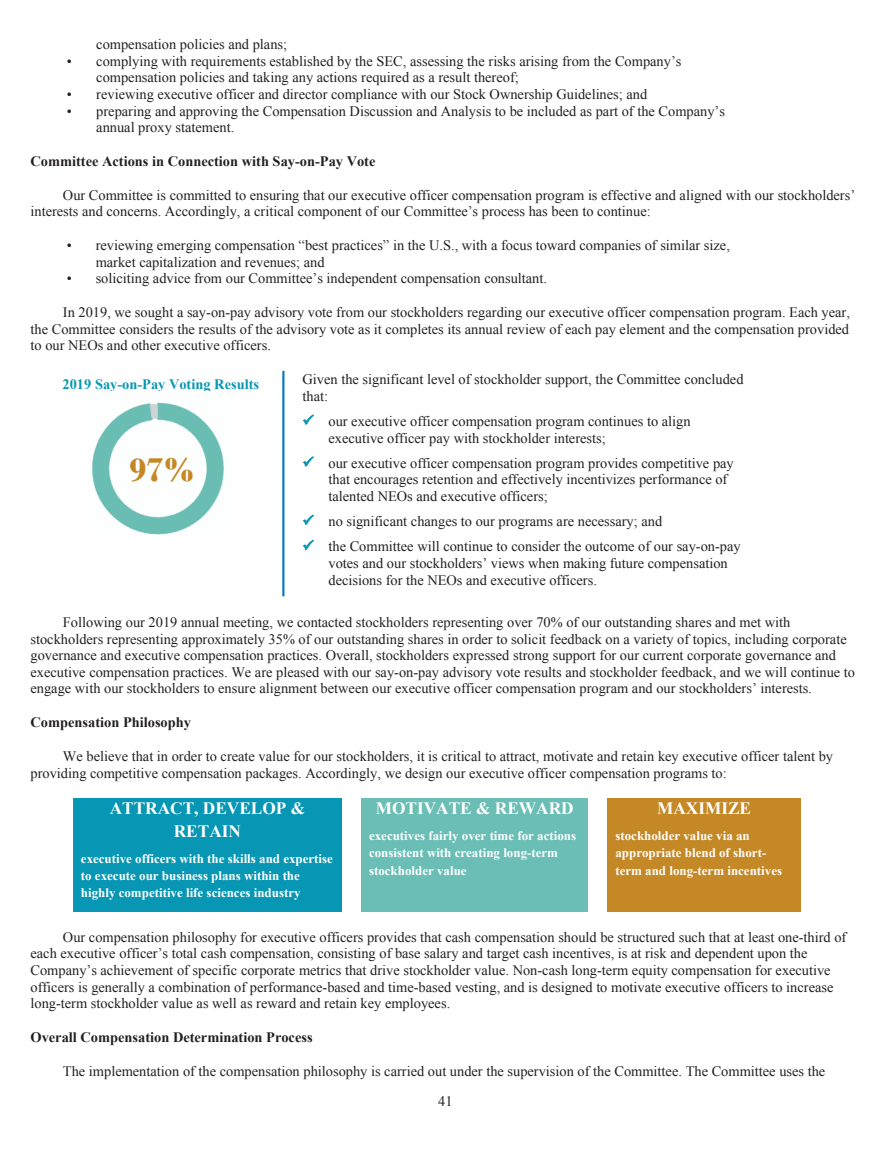
<style>
.page{position:relative;width:891px;height:1161px;background:#fff}
.page>*{position:absolute;margin:0;border:0;box-sizing:border-box;transform-origin:0 0}
.t1{font:700 34.5px "Bodoni";color:#c48826}
.t2{font:700 17.25px/22.8px "Times New Roman";color:#fff;text-align:center}
.t3{font:14.4px/16.5px "Times New Roman";color:#231f20}
.t4{font:700 14.4px "Times New Roman";color:#231f20}
.t5{font:700 14.4px "Times New Roman";color:#0796b3}
.t6{font:700 12.9px/17.1px "Times New Roman";color:#fff}
</style>
<div class="page">
<img style="left:92px;top:402px;width:132px;height:133px">
<hr style="left:282px;top:371px;width:2px;height:225px;background:#0079c0">
<div style="left:73px;top:798px;width:269px;height:113px;background:#0796b3"></div>
<div style="left:361px;top:798px;width:227px;height:113px;background:#6abeb5"></div>
<div style="left:608px;top:798px;width:193px;height:113px;background:#c48826"></div>
<p class="t3" style="left:96px;top:38px;width:192px">compensation policies and plans;</p>
<p class="t3" style="left:96px;top:53px;width:587px;text-indent:-29px">• complying with requirements established by the SEC, assessing the risks arising from the Company’s compensation policies and taking any actions required as a result thereof;</p>
<p class="t3" style="left:67px;top:86px;width:582px">• reviewing executive officer and director compliance with our Stock Ownership Guidelines; and</p>
<p class="t3" style="left:96px;top:102px;width:630px;text-indent:-29px">• preparing and approving the Compensation Discussion and Analysis to be included as part of the Company’s annual proxy statement.</p>
<p class="t4" style="left:31px;top:156px;width:346px">Committee Actions in Connection with Say-on-Pay Vote</p>
<p class="t3" style="left:31px;top:188px;width:826px;text-indent:32px">Our Committee is committed to ensuring that our executive officer compensation program is effective and aligned with our stockholders’ interests and concerns. Accordingly, a critical component of our Committee’s process has been to continue:</p>
<p class="t3" style="left:96px;top:237px;width:636px;text-indent:-29px">• reviewing emerging compensation “best practices” in the U.S., with a focus toward companies of similar size, market capitalization and revenues; and</p>
<p class="t3" style="left:67px;top:270px;width:482px">• soliciting advice from our Committee’s independent compensation consultant.</p>
<p class="t3" style="left:31px;top:306px;width:821px;text-align:justify;text-indent:32px">In 2019, we sought a say-on-pay advisory vote from our stockholders regarding our executive officer compensation program. Each year, the Committee considers the results of the advisory vote as it completes its annual review of each pay element and the compensation provided to our NEOs and other executive officers.</p>
<p class="t5" style="left:63px;top:379px;width:198px">2019 Say-on-Pay Voting Results</p>
<p class="t3" style="left:303px;top:373px;width:443px">Given the significant level of stockholder support, the Committee concluded that:</p>
<p class="t3" style="left:328px;top:414px;width:364px">our executive officer compensation program continues to align executive officer pay with stockholder interests;</p>
<p class="t3" style="left:328px;top:456px;width:407px">our executive officer compensation program provides competitive pay that encourages retention and effectively incentivizes performance of talented NEOs and executive officers;</p>
<p class="t3" style="left:328px;top:510px;width:414px;line-height:25.2px">no significant changes to our programs are necessary; and<br>the Committee will continue to consider the outcome of our say-on-pay</p>
<p class="t3" style="left:328px;top:556px;width:401px">votes and our stockholders’ views when making future compensation decisions for the NEOs and executive officers.</p>
<p class="t3" style="left:31px;top:615px;width:826px;text-indent:32px">Following our 2019 annual meeting, we contacted stockholders representing over 70% of our outstanding shares and met with stockholders representing approximately 35% of our outstanding shares in order to solicit feedback on a variety of topics, including corporate governance and executive compensation practices. Overall, stockholders expressed strong support for our current corporate governance and executive compensation practices. We are pleased with our say-on-pay advisory vote results and stockholder feedback, and we will continue to engage with our stockholders to ensure alignment between our executive officer compensation program and our stockholders’ interests.</p>
<p class="t4" style="left:31px;top:717px;width:162px">Compensation Philosophy</p>
<p class="t3" style="left:31px;top:749px;width:804px;text-indent:32px">We believe that in order to create value for our stockholders, it is critical to attract, motivate and retain key executive officer talent by providing competitive compensation packages. Accordingly, we design our executive officer compensation programs to:</p>
<p class="t2" style="left:110px;top:799px;width:197px">ATTRACT, DEVELOP &amp;<br>RETAIN</p>
<p class="t6" style="left:81px;top:852px;width:254px">executive officers with the skills and expertise to execute our business plans within the highly competitive life sciences industry</p>
<h1 class="t1" style="left:129px;top:449px;width:67px">97%</h1>
<p class="t2" style="left:376px;top:799px;width:199px">MOTIVATE &amp; REWARD</p>
<p class="t6" style="left:369px;top:829px;width:209px">executives fairly over time for actions consistent with creating long-term stockholder value</p>
<p class="t2" style="left:657px;top:799px;width:96px">MAXIMIZE</p>
<p class="t6" style="left:615px;top:829px;width:168px">stockholder value via an appropriate blend of short&shy;term and long-term incentives</p>
<p class="t3" style="left:31px;top:930px;width:817px;text-indent:32px">Our compensation philosophy for executive officers provides that cash compensation should be structured such that at least one-third of each executive officer’s total cash compensation, consisting of base salary and target cash incentives, is at risk and dependent upon the Company’s achievement of specific corporate metrics that drive stockholder value. Non-cash long-term equity compensation for executive officers is generally a combination of performance-based and time-based vesting, and is designed to motivate executive officers to increase long-term stockholder value as well as reward and retain key employees.</p>
<p class="t4" style="left:31px;top:1032px;width:284px">Overall Compensation Determination Process</p>
<p class="t3" style="left:63px;top:1064px;width:764px">The implementation of the compensation philosophy is carried out under the supervision of the Committee. The Committee uses the</p>
<p class="t3" style="left:438px;top:1094px;width:16px">41</p>
</div>
